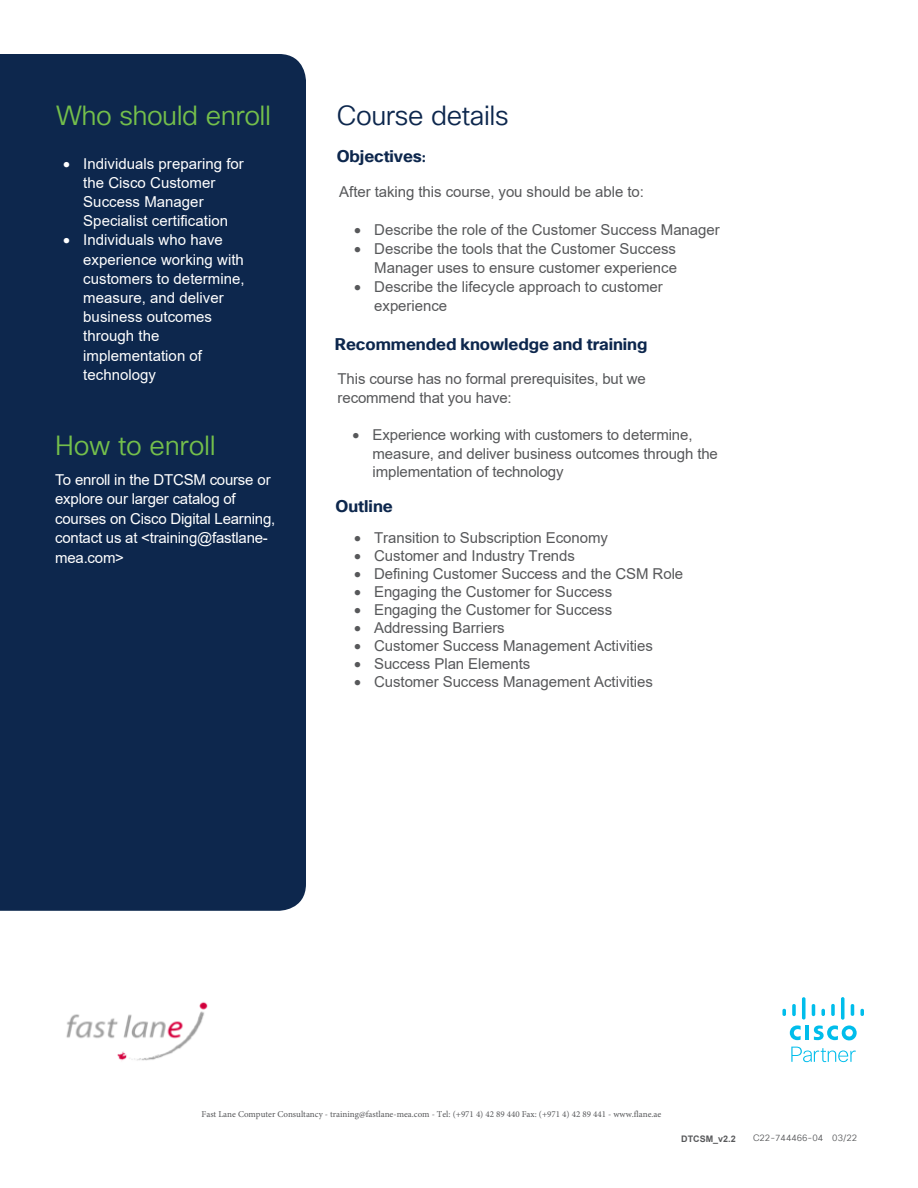
<style>
.page{position:relative;width:918px;height:1188px;background:#fff}
.page>*{position:absolute;margin:0;border:0;box-sizing:border-box;transform-origin:0 0}
.Body_White{font:27px "Cisco Sans TT Light";letter-spacing:-.02em;color:#74bf4b}
.t1{font:27px "Cisco Sans TT Light";letter-spacing:-.015em;color:#0d274d}
.Subhead3_Midnight_bl{font:700 16.5px "Cisco Sans TT";letter-spacing:-.005em;color:#0d274d}
.t2{font:15px/19px "Arial";letter-spacing:-.005em;color:#57585a}
.Body_White-2{font:15px/19.2px "Arial";color:#fff}
.t3{font:15px "Symbol";color:#57585a}
.Footer_white{font:9px "Minion Pro";color:#57585a}
.Footer_white-2{font:9px "Cisco Sans TT Light";color:#57585a}
.Footer_white-3{font:700 9px "Arial";color:#57585a}
.s1{font-family:"Minion Pro"}
</style>
<div class="page">
<div style="left:0;top:54px;width:306px;height:857px;background:#0d274d"></div>
<svg style="left:791px;top:1047px;width:65px;height:16px"></svg>
<hr style="left:806px;top:1026px;width:3px;height:14px;background:#00bdeb">
<svg style="left:814px;top:1025px;width:43px;height:16px"></svg>
<svg style="left:782px;top:997px;width:24px;height:43px"></svg>
<svg style="left:812px;top:1004px;width:3px;height:12px"></svg>
<svg style="left:821px;top:1009px;width:4px;height:7px"></svg>
<svg style="left:831px;top:1004px;width:4px;height:12px"></svg>
<svg style="left:841px;top:997px;width:4px;height:23px"></svg>
<svg style="left:851px;top:1004px;width:3px;height:12px"></svg>
<svg style="left:860px;top:1008px;width:4px;height:8px"></svg>
<img style="left:66px;top:1002px;width:142px;height:59px">
<h1 class="Body_White" style="left:56px;top:98px;width:216px">Who should enroll</h1>
<p class="Body_White-2" style="left:83px;top:154px;width:162px;text-indent:-20px">• Individuals preparing for the Cisco Customer<br>Success Manager<br>Specialist certification</p>
<p class="Body_White-2" style="left:83px;top:230px;width:163px;text-indent:-20px">• Individuals who have experience working with customers to determine, measure, and deliver business outcomes through the implementation of technology</p>
<p class="Body_White" style="left:55px;top:428px;width:162px">How to enroll</p>
<p class="Body_White-2" style="left:55px;top:470px;width:222px">To enroll in the DTCSM course or explore our larger catalog of courses on Cisco Digital Learning, contact us at &lt;training@fastlane&shy;mea.com&gt;</p>
<h1 class="t1" style="left:337px;top:98px;width:173px">Course details</h1>
<p class="Subhead3_Midnight_bl" style="left:337px;top:145px;width:91px">Objectives<span class="s1">:</span></p>
<p class="t2" style="left:339px;top:182px;width:306px">After taking this course, you should be able to:</p>
<p class="t3" style="left:354px;top:220px;width:8px">•</p>
<p class="t2" style="left:374px;top:220px;width:347px">Describe the role of the Customer Success Manager</p>
<p class="t2" style="left:374px;top:239px;width:304px">Describe the tools that the Customer Success Manager uses to ensure customer experience Describe the lifecycle approach to customer experience</p>
<p class="Subhead3_Midnight_bl" style="left:335px;top:334px;width:314px">Recommended knowledge and training</p>
<p class="t3" style="left:354px;top:239px;width:8px">•</p>
<p class="t3" style="left:354px;top:277px;width:8px">•</p>
<p class="t2" style="left:338px;top:370px;width:310px;line-height:18.6px">This course has no formal prerequisites, but we recommend that you have:</p>
<p class="t2" style="left:373px;top:425px;width:347px;line-height:18.6px">Experience working with customers to determine, measure, and deliver business outcomes through the implementation of technology</p>
<p class="t3" style="left:353px;top:425px;width:8px">•</p>
<p class="Subhead3_Midnight_bl" style="left:335px;top:495px;width:59px">Outline</p>
<p class="t2" style="left:354px;top:529px;width:256px">• Transition to Subscription Economy</p>
<p class="t2" style="left:354px;top:547px;width:223px">• Customer and Industry Trends</p>
<p class="t2" style="left:354px;top:565px;width:331px">• Defining Customer Success and the CSM Role</p>
<p class="t2" style="left:354px;top:583px;width:260px">• Engaging the Customer for Success</p>
<p class="t2" style="left:354px;top:601px;width:260px">• Engaging the Customer for Success</p>
<p class="t2" style="left:354px;top:619px;width:152px">• Addressing Barriers</p>
<p class="t2" style="left:354px;top:637px;width:300px">• Customer Success Management Activities</p>
<p class="t2" style="left:354px;top:655px;width:178px">• Success Plan Elements</p>
<p class="t2" style="left:354px;top:673px;width:300px">• Customer Success Management Activities</p>
<p class="Footer_white" style="left:202px;top:1109px;width:461px">Fast Lane Computer Consultancy - training@fastlane-mea.com - Tel: (+971 4) 42 89 440 Fax: (+971 4) 42 89 441 - www.flane.ae</p>
<p class="Footer_white-3" style="left:681px;top:1133px;width:56px">DTCSM_v2.2</p>
<p class="Footer_white-2" style="left:753px;top:1132px;width:106px">C22-744466-04 03/22</p>
</div>
